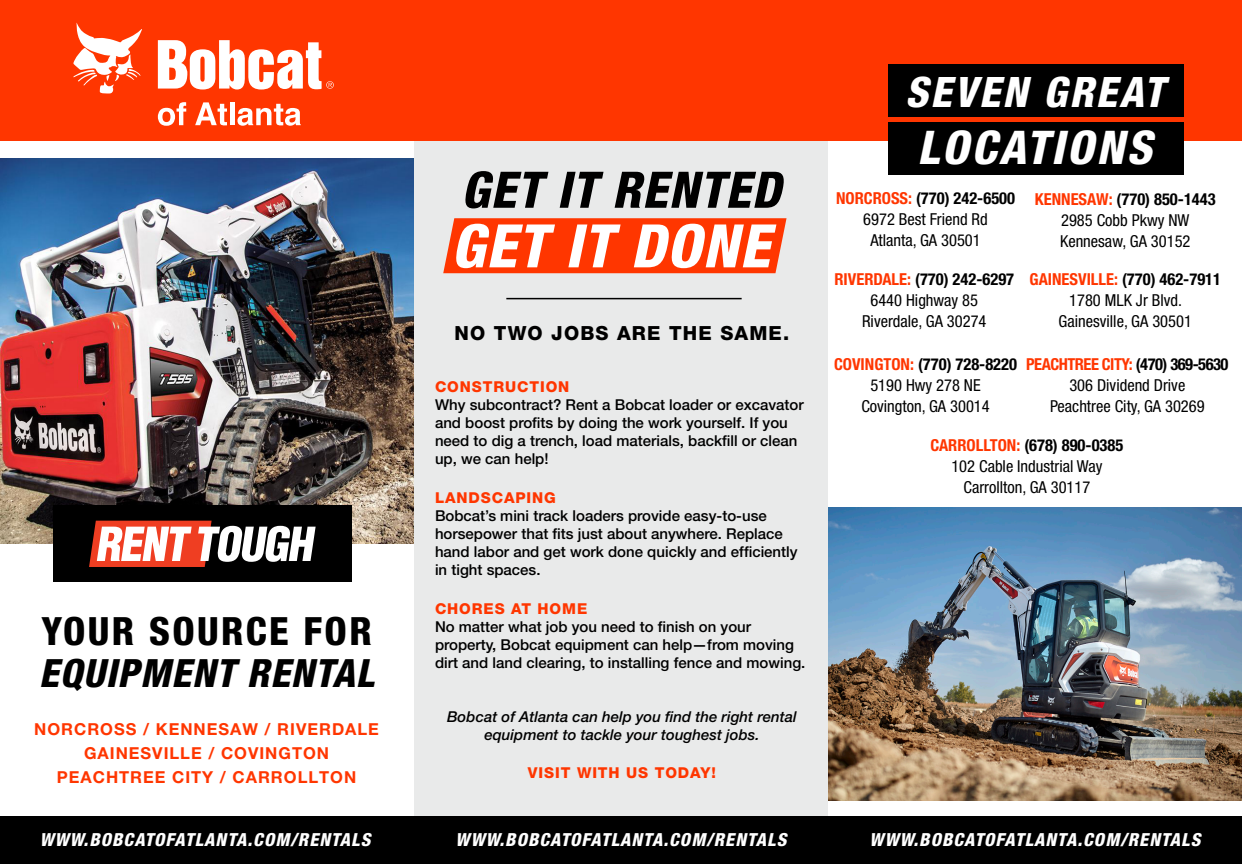
<style>
.page{position:relative;width:1242px;height:864px;background:#fff}
.page>*{position:absolute;margin:0;border:0;box-sizing:border-box;transform-origin:0 0}
.t1{font:italic 800 condensed 60px "Helvetica Neue LT Pro";letter-spacing:.025em;color:#fff}
.t2{font:italic 800 condensed 50.4px "Helvetica Neue LT Pro";letter-spacing:.025em;color:#000}
.t3{font:italic 800 condensed 46.5px "Helvetica Neue LT Pro";letter-spacing:.06em;color:#fff}
.t4{font:italic 800 condensed 42px "Helvetica Neue LT Pro";letter-spacing:.06em;color:#fff}
.t5{font:italic 800 condensed 39px/42px "Helvetica Neue LT Pro";letter-spacing:.025em;color:#000}
.t6{font:800 19.5px "Helvetica Neue LT Pro";letter-spacing:.06em;color:#000}
.t7{font:italic 800 condensed 18px "Helvetica Neue LT Pro";letter-spacing:.06em;color:#fff}
.t8{font:condensed 16.5px "Helvetica Neue LT Pro";color:#000}
.t9{font:700 condensed 16.5px "Helvetica Neue LT Pro";color:#000}
.t10{font:700 16.5px "Helvetica Neue LT Pro";letter-spacing:.06em;color:#ff3600}
.t11{font:700 condensed 16.5px "Helvetica Neue LT Pro";letter-spacing:-.03em;color:#ff3600}
.t12{font:500 15px/18px "Helvetica Neue LT Pro";color:#000}
.t13{font:italic 500 15px/18px "Helvetica Neue LT Pro";color:#000;text-align:center}
.t14{font:800 15px "Helvetica Neue LT Pro";letter-spacing:.06em;color:#ff3600}
.s1{font-style:normal}
.s2{color:#ff3600}
.s3{color:#000}
</style>
<div class="page">
<div style="left:414px;top:140px;width:414px;height:715px;background:#e9eaea"></div>
<div style="left:0;top:0;width:1242px;height:140px;background:#ff3600"></div>
<svg style="left:73px;top:23px;width:69px;height:71px"></svg>
<svg style="left:158px;top:40px;width:176px;height:50px"></svg>
<svg style="left:158px;top:102px;width:28px;height:24px"></svg>
<svg style="left:195px;top:102px;width:32px;height:23px"></svg>
<hr style="left:230px;top:102px;width:4px;height:23px;background:#fff">
<svg style="left:237px;top:104px;width:64px;height:22px"></svg>
<div style="left:0;top:816px;width:1242px;height:48px;background:#000"></div>
<img style="left:0;top:158px;width:414px;height:385px">
<div style="left:54px;top:505px;width:298px;height:76px;background:#000"></div>
<svg style="left:89px;top:521px;width:227px;height:46px"></svg>
<div style="left:443px;top:218px;width:344px;height:55px;background:#ff3600"></div>
<hr style="left:506px;top:298px;width:236px;height:1px;background:#000">
<img style="left:828px;top:507px;width:414px;height:293px">
<div style="left:888px;top:122px;width:295px;height:53px;background:#000"></div>
<div style="left:888px;top:65px;width:295px;height:52px;background:#000"></div>
<p class="t4" style="left:905px;top:66px;width:260px">SEVEN GREAT</p>
<p class="t5" style="left:39px;top:610px;width:336px"><span class="s1">YOUR SOURCE FOR<br></span>EQUIPMENT RENTAL</p>
<p class="t10" style="left:34px;top:719px;width:346px">NORCROSS / KENNESAW / RIVERDALE</p>
<p class="t10" style="left:84px;top:743px;width:247px">GAINESVILLE / COVINGTON</p>
<p class="t10" style="left:57px;top:767px;width:301px">PEACHTREE CITY / CARROLLTON</p>
<p class="t2" style="left:461px;top:159px;width:321px">GET IT RENTED</p>
<p class="t1" style="left:451px;top:209px;width:320px">GET IT DONE</p>
<p class="t6" style="left:455px;top:321px;width:336px">NO TWO JOBS ARE THE SAME.</p>
<p class="t14" style="left:435px;top:378px;width:136px">CONSTRUCTION</p>
<p class="t12" style="left:435px;top:396px;width:370px">Why subcontract? Rent a Bobcat loader or excavator and boost profits by doing the work yourself. If you need to dig a trench, load materials, backfill or clean up, we can help!</p>
<p class="t14" style="left:435px;top:489px;width:122px">LANDSCAPING</p>
<p class="t12" style="left:435px;top:507px;width:364px">Bobcat’s mini track loaders provide easy-to-use horsepower that fits just about anywhere. Replace hand labor and get work done quickly and efficiently in tight spaces.</p>
<p class="t14" style="left:435px;top:600px;width:154px">CHORES AT HOME</p>
<p class="t12" style="left:435px;top:618px;width:372px">No matter what job you need to finish on your property, Bobcat equipment can help—from moving dirt and land clearing, to installing fence and mowing.</p>
<p class="t13" style="left:447px;top:708px;width:351px">Bobcat of Atlanta can help you find the right rental equipment to tackle your toughest jobs.</p>
<p class="t14" style="left:528px;top:763px;width:189px">VISIT WITH US TODAY!</p>
<p class="t3" style="left:918px;top:119px;width:236px">LOCATIONS</p>
<p class="t9" style="left:836px;top:188px;width:181px"><span class="s2">NORCROSS:</span> (770) 242-6500</p>
<p class="t8" style="left:863px;top:210px;width:126px">6972 Best Friend Rd</p>
<p class="t8" style="left:870px;top:231px;width:112px">Atlanta, GA 30501</p>
<p class="t9" style="left:1035px;top:189px;width:182px"><span class="s2">KENNESAW:</span> (770) 850-1443</p>
<p class="t8" style="left:1061px;top:210px;width:130px">2985 Cobb Pkwy NW</p>
<p class="t8" style="left:1060px;top:231px;width:132px">Kennesaw, GA 30152</p>
<p class="t9" style="left:1030px;top:269px;width:193px"><span class="s2">GAINESVILLE:</span> (770) 462-7911</p>
<p class="t8" style="left:1069px;top:291px;width:114px">1780 MLK Jr Blvd.</p>
<p class="t8" style="left:1059px;top:312px;width:135px">Gainesville, GA 30501</p>
<p class="t9" style="left:834px;top:269px;width:181px"><span class="s2">RIVERDALE:</span> (770) 242-6297</p>
<p class="t8" style="left:870px;top:291px;width:109px">6440 Highway 85</p>
<p class="t8" style="left:862px;top:312px;width:126px">Riverdale, GA 30274</p>
<p class="t9" style="left:834px;top:354px;width:185px"><span class="s2">COVINGTON:</span> (770) 728-8220</p>
<p class="t8" style="left:870px;top:376px;width:112px">5190 Hwy 278 NE</p>
<p class="t8" style="left:861px;top:397px;width:130px">Covington, GA 30014</p>
<p class="t9" style="left:931px;top:435px;width:194px"><span class="s2">CARROLLTON:</span> (678) 890-0385</p>
<p class="t8" style="left:951px;top:456px;width:153px">102 Cable Industrial Way</p>
<p class="t8" style="left:963px;top:477px;width:128px">Carrollton, GA 30117</p>
<p class="t11" style="left:1026px;top:354px;width:204px">PEACHTREE CITY: <span class="s3">(470) 369-5630</span></p>
<p class="t8" style="left:1069px;top:376px;width:117px">306 Dividend Drive</p>
<p class="t8" style="left:1050px;top:397px;width:156px">Peachtree City, GA 30269</p>
<p class="t7" style="left:40px;top:829px;width:332px">WWW.BOBCATOFATLANTA.COM/RENTALS</p>
<p class="t7" style="left:456px;top:829px;width:332px">WWW.BOBCATOFATLANTA.COM/RENTALS</p>
<p class="t7" style="left:870px;top:829px;width:332px">WWW.BOBCATOFATLANTA.COM/RENTALS</p>
</div>
